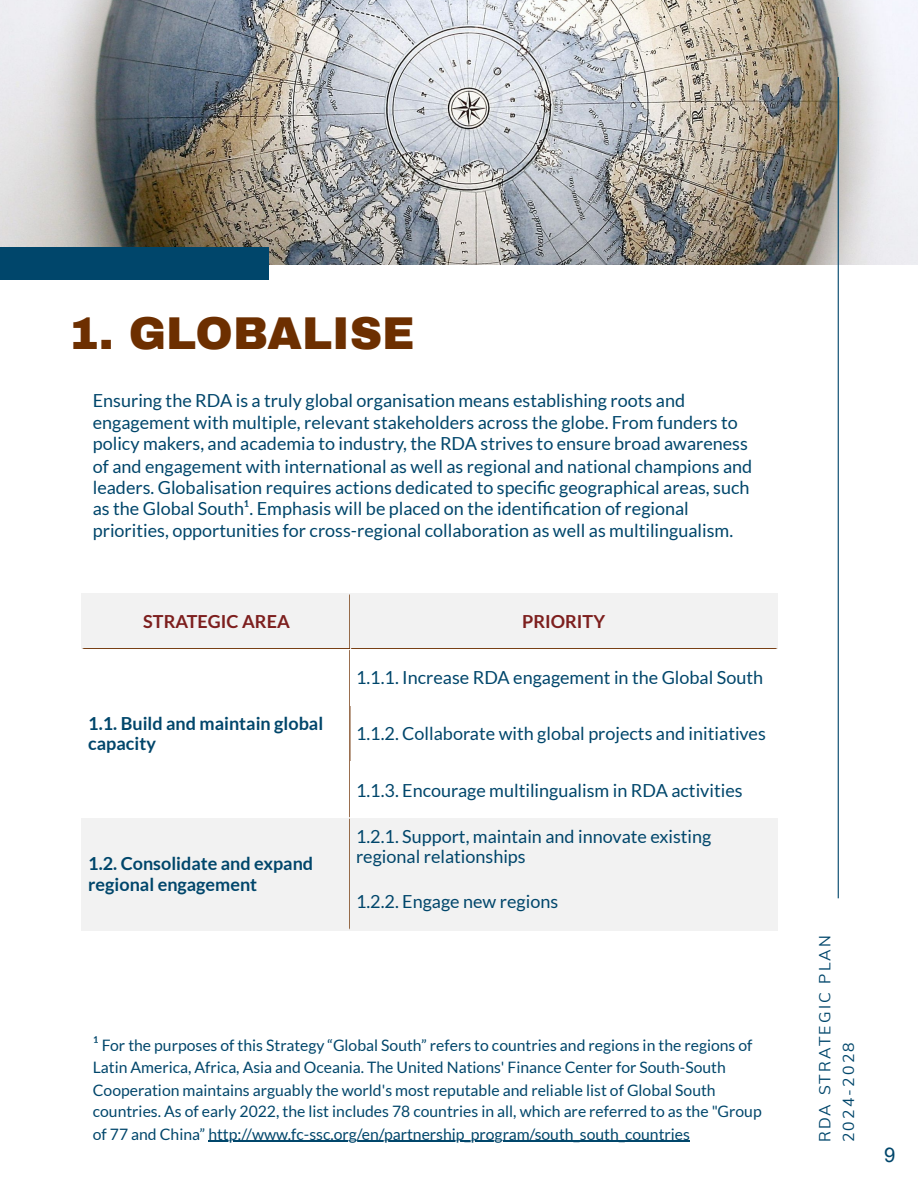
<style>
.page{position:relative;width:918px;height:1188px;background:#fff}
.page>*{position:absolute;margin:0;border:0;box-sizing:border-box;transform-origin:0 0}
.t1{font:900 45px "Archivo";color:#6d2f00}
.t2{font:20.25px "Arial";color:#00466b}
.t3{font:18px/20.2px "Lato";color:#00466b}
.t4{font:700 18px/20.2px "Lato";color:#00466b}
.t5{font:700 18px "Lato";color:#7d1f1e}
.t6{font:15.75px/22.2px "Lato";color:#00466b}
.t7{font:15.75px "Muli";letter-spacing:.145em;color:#00466b}
.s1{font-size:18px}
</style>
<div class="page">
<img style="left:0;top:0;width:918px;height:264px">
<hr style="left:838px;top:78px;width:1px;height:820px;background:#00466b">
<svg style="left:82px;top:593px;width:696px;height:337px"></svg>
<div style="left:350px;top:818px;width:428px;height:56px;background:#f2f2f2"></div>
<div style="left:350px;top:874px;width:428px;height:56px;background:#f2f2f2"></div>
<hr style="left:208px;top:1141px;width:482px;height:1px;background:#00466b">
<div style="left:0;top:248px;width:269px;height:32px;background:#00466b"></div>
<p class="t1" style="left:69px;top:309px;width:347px">1. GLOBALISE</p>
<p class="t3" style="left:93px;top:390px;width:594px">Ensuring the RDA is a truly global organisation means establishing roots and</p>
<p class="t3" style="left:93px;top:412px;width:647px">engagement with multiple, relevant stakeholders across the globe. From funders to</p>
<p class="t3" style="left:93px;top:433px;width:657px">policy makers, and academia to industry, the RDA strives to ensure broad awareness</p>
<p class="t3" style="left:93px;top:455px;width:661px">of and engagement with international as well as regional and national champions and</p>
<p class="t3" style="left:93px;top:477px;width:658px">leaders. Globalisation requires actions dedicated to specific geographical areas, such</p>
<p class="t3" style="left:93px;top:498px;width:598px">as the Global South¹. Emphasis will be placed on the identification of regional</p>
<p class="t3" style="left:93px;top:520px;width:642px">priorities, opportunities for cross-regional collaboration as well as multilingualism.</p>
<p class="t5" style="left:143px;top:610px;width:148px">STRATEGIC AREA</p>
<p class="t5" style="left:522px;top:610px;width:85px">PRIORITY</p>
<p class="t4" style="left:88px;top:713px;width:236px">1.1. Build and maintain global capacity</p>
<p class="t4" style="left:88px;top:852px;width:226px;line-height:21.3px">1.2. Consolidate and expand regional engagement</p>
<p class="t3" style="left:356px;top:667px;width:409px">1.1.1. Increase RDA engagement in the Global South</p>
<p class="t3" style="left:356px;top:723px;width:411px">1.1.2. Collaborate with global projects and initiatives</p>
<p class="t3" style="left:356px;top:780px;width:388px">1.1.3. Encourage multilingualism in RDA activities</p>
<p class="t3" style="left:356px;top:826px;width:357px">1.2.1. Support, maintain and innovate existing regional relationships</p>
<p class="t3" style="left:356px;top:891px;width:204px">1.2.2. Engage new regions</p>
<p class="t6" style="left:93px;top:1034px;width:670px"><span class="s1">¹</span> For the purposes of this Strategy “Global South” refers to countries and regions in the regions of Latin America, Africa, Asia and Oceania. The United Nations' Finance Center for South-South Cooperation maintains arguably the world's most reputable and reliable list of Global South countries. As of early 2022, the list includes 78 countries in all, which are referred to as the "Group of 77 and China” http://www.fc-ssc.org/en/partnership_program/south_south_countries</p>
<p class="t7" style="left:818px;top:1142px;width:209px;rotate:-90deg">RDA STRATEGIC PLAN</p>
<p class="t7" style="left:841px;top:1142px;width:102px;rotate:-90deg">2024-2028</p>
<p class="t2" style="left:884px;top:1144px;width:13px">9</p>
</div>
